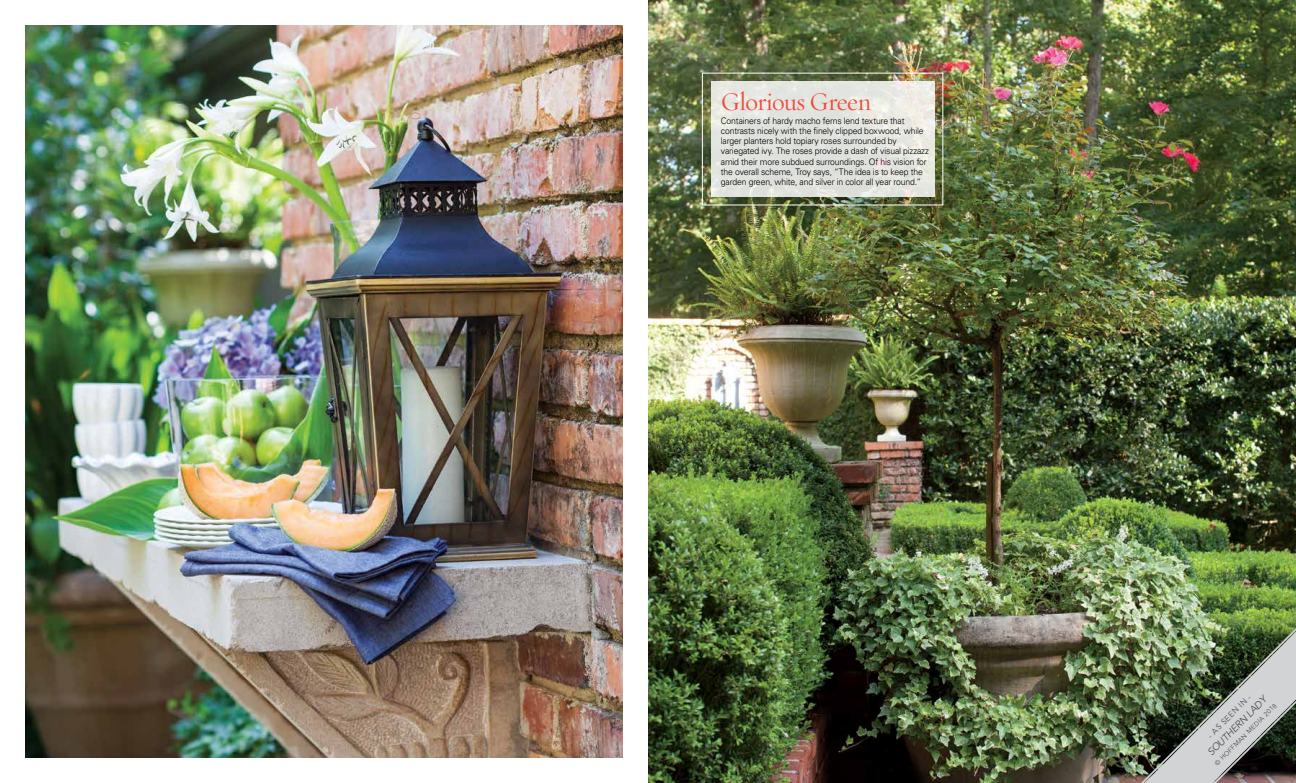
<style>
.page{position:relative;width:1296px;height:783px;background:#fff}
.page>*{position:absolute;margin:0;border:0;box-sizing:border-box;transform-origin:0 0}
.t1{font:26px "Requiem Display HTF Roman";letter-spacing:-.02em;color:#f04b3e}
.t2{font:italic 10px "Avenir";color:#4d4d4f}
.t3{font:300 9px/10.2px "Univers";letter-spacing:-.015em;color:#000;scale:.96 1}
.t4{font:8px "Avenir";color:#4d4d4f}
.t5{font:6.5px "Avenir";color:#4d4d4f}
</style>
<div class="page">
<img style="left:25px;top:25px;width:598px;height:733px">
<img style="left:648px;top:0;width:648px;height:783px">
<svg style="left:711px;top:82px;width:224px;height:115px;fill:#e3e4df"></svg>
<img style="left:1117px;top:613px;width:179px;height:170px">
<h1 class="t1" style="left:721px;top:86px;width:152px">Glorious Green</h1>
<p class="t3" style="left:721px;top:115px;width:218px">Containers of hardy macho ferns lend texture that contrasts nicely with the finely clipped boxwood, while larger planters hold topiary roses surrounded by variegated ivy. The roses provide a dash of visual pizzazz amid their more subdued surroundings. Of his vision for the overall scheme, Troy says, “The idea is to keep the garden green, white, and silver in color all year round.”</p>
<p class="t2" style="left:1205px;top:749px;width:80px;rotate:-45deg">SOUTHERN LADY</p>
<p class="t4" style="left:1206px;top:733px;width:59px;rotate:-45deg">- AS SEEN IN -</p>
<p class="t5" style="left:1213px;top:762px;width:86px;rotate:-45deg">© HOFFMAN MEDIA 2018</p>
</div>
